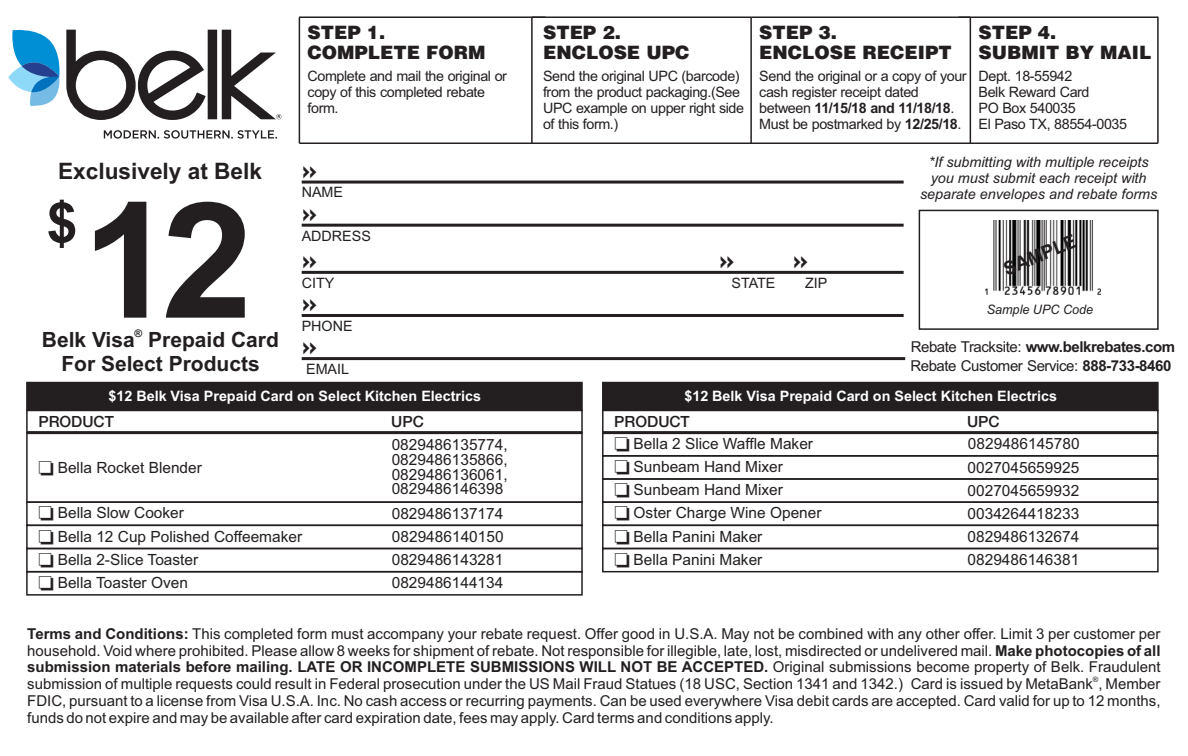
<style>
.page{position:relative;width:1188px;height:756px;background:#fff}
.page>*{position:absolute;margin:0;border:0;box-sizing:border-box;transform-origin:0 0}
.t1{font:700 161.1px "Helvetica";color:#231f20}
.t2{font:700 55.5px "Helvetica";color:#231f20}
.t3{font:24.6px "DIN Bold";color:#231f20}
.t4{font:700 22.5px "Helvetica";color:#231f20}
.t5{font:700 21px/23.4px "Helvetica";color:#231f20;text-align:center}
.t6{font:700 18.9px "Helvetica";color:#231f20}
.t7{font:900 18.3px "Helvetica LT Std";color:#231f20}
.t8{font:15.3px/14.7px "Helvetica";color:#231f20;text-align:justify}
.t9{font:500 15.3px "Helvetica Neue";color:#231f20}
.t10{font:15px/16.8px "Helvetica";color:#231f20;text-align:justify}
.t11{font:700 15px "Helvetica";letter-spacing:-.03em;color:#231f20}
.t12{font:15px "Helvetica";letter-spacing:-.03em;color:#231f20}
.t13{font:14.4px/15.9px "Helvetica";letter-spacing:-.03em;color:#231f20}
.t14{font:italic 14.4px/15.9px "Helvetica";color:#231f20;text-align:center}
.t15{font:700 14.4px "Helvetica";color:#fff}
.t16{font:14.4px "Helvetica";color:#231f20}
.t17{font:italic 12.9px "Helvetica";color:#231f20}
.t18{font:700 10.5px "Helvetica";color:#231f20}
.t19{font:7.5px "Helvetica";color:#231f20}
.s1{font-weight:700}
.s2{font-weight:400}
</style>
<div class="page">
<div style="left:919px;top:210px;width:240px;height:120px;border:2px solid #231f20"></div>
<hr style="left:299px;top:16px;width:246px;height:2px;background:#231f20">
<hr style="left:532px;top:16px;width:219px;height:2px;background:#231f20">
<hr style="left:751px;top:16px;width:219px;height:2px;background:#231f20">
<hr style="left:959px;top:16px;width:199px;height:2px;background:#231f20">
<hr style="left:299px;top:18px;width:1px;height:125px;background:#231f20">
<hr style="left:531px;top:18px;width:2px;height:125px;background:#231f20">
<hr style="left:750px;top:18px;width:2px;height:125px;background:#231f20">
<hr style="left:970px;top:18px;width:1px;height:125px;background:#231f20">
<hr style="left:1157px;top:17px;width:2px;height:126px;background:#231f20">
<hr style="left:302px;top:181px;width:602px;height:3px;background:#231f20">
<hr style="left:302px;top:224px;width:602px;height:3px;background:#231f20">
<hr style="left:302px;top:271px;width:602px;height:3px;background:#231f20">
<hr style="left:302px;top:314px;width:602px;height:3px;background:#231f20">
<hr style="left:302px;top:357px;width:603px;height:3px;background:#231f20">
<hr style="left:299px;top:143px;width:859px;height:1px;background:#231f20">
<svg style="left:104px;top:130px;width:173px;height:9px"></svg>
<svg style="left:8px;top:29px;width:52px;height:77px"></svg>
<svg style="left:66px;top:30px;width:215px;height:90px"></svg>
<img style="left:986px;top:220px;width:115px;height:74px">
<div style="left:26px;top:381px;width:557px;height:29px;background:#231f20"></div>
<div style="left:26px;top:410px;width:557px;height:23px;border:2px solid #231f20"></div>
<hr style="left:27px;top:431px;width:555px;height:3px;background:#231f20">
<div style="left:26px;top:432px;width:557px;height:71px;border:1px solid #231f20"></div>
<div style="left:26px;top:525px;width:557px;height:24px;border:1px solid #231f20"></div>
<div style="left:26px;top:548px;width:557px;height:24px;border:1px solid #231f20"></div>
<div style="left:26px;top:571px;width:557px;height:25px;border:1px solid #231f20"></div>
<div style="left:602px;top:381px;width:557px;height:29px;background:#231f20"></div>
<div style="left:602px;top:410px;width:557px;height:23px;border:2px solid #231f20"></div>
<hr style="left:603px;top:431px;width:555px;height:3px;background:#231f20">
<div style="left:602px;top:455px;width:557px;height:25px;border:1px solid #231f20"></div>
<div style="left:602px;top:478px;width:557px;height:25px;border:1px solid #231f20"></div>
<div style="left:602px;top:501px;width:557px;height:25px;border:1px solid #231f20"></div>
<div style="left:602px;top:525px;width:557px;height:24px;border:1px solid #231f20"></div>
<div style="left:602px;top:548px;width:557px;height:24px;border:1px solid #231f20"></div>
<p class="t7" style="left:308px;top:26px;width:79px">STEP 1.</p>
<p class="t7" style="left:543px;top:26px;width:79px">STEP 2.</p>
<p class="t7" style="left:759px;top:26px;width:79px">STEP 3.</p>
<p class="t7" style="left:979px;top:26px;width:79px">STEP 4.</p>
<p class="t7" style="left:308px;top:46px;width:180px">COMPLETE FORM</p>
<p class="t7" style="left:543px;top:46px;width:148px">ENCLOSE UPC</p>
<p class="t7" style="left:759px;top:46px;width:194px">ENCLOSE RECEIPT</p>
<p class="t7" style="left:979px;top:46px;width:174px">SUBMIT BY MAIL</p>
<h3 class="t4" style="left:58px;top:163px;width:205px">Exclusively at Belk</h3>
<h2 class="t2" style="left:46px;top:202px;width:33px">$</h2>
<h1 class="t1" style="left:82px;top:200px;width:172px">12</h1>
<p class="t18" style="left:135px;top:329px;width:9px">®</p>
<h3 class="t5" style="left:42px;top:330px;width:238px">Belk Visa Prepaid Card<br>For Select Products</h3>
<p class="t13" style="left:759px;top:69px;width:209px">Send the original or a copy of your cash register receipt dated between <span class="s1">11/15/18 and 11/18/18</span>.<br>Must be postmarked by <span class="s1">12/25/18</span>.</p>
<p class="t13" style="left:308px;top:69px;width:201px">Complete and mail the original or copy of this completed rebate form.</p>
<p class="t13" style="left:979px;top:69px;width:150px">Dept. 18-55942<br>Belk Reward Card<br>PO Box 540035<br>El Paso TX, 88554-0035</p>
<p class="t13" style="left:543px;top:69px;width:203px">Send the original UPC (barcode) from the product packaging.(See<br>UPC example on upper right side of this form.)</p>
<h3 class="t3" style="left:302px;top:154px;width:17px">»</h3>
<p class="t13" style="left:302px;top:186px;width:43px">NAME</p>
<h3 class="t3" style="left:302px;top:197px;width:17px">»</h3>
<p class="t16" style="left:302px;top:230px;width:71px">ADDRESS</p>
<h3 class="t3" style="left:302px;top:244px;width:17px">»</h3>
<h3 class="t3" style="left:719px;top:244px;width:91px">» »</h3>
<p class="t13" style="left:302px;top:276px;width:34px">CITY</p>
<p class="t13" style="left:731px;top:276px;width:46px">STATE</p>
<p class="t13" style="left:805px;top:276px;width:24px">ZIP</p>
<h3 class="t3" style="left:302px;top:287px;width:17px">»</h3>
<p class="t13" style="left:302px;top:319px;width:52px">PHONE</p>
<h3 class="t3" style="left:302px;top:330px;width:17px">»</h3>
<p class="t13" style="left:306px;top:362px;width:44px">EMAIL</p>
<p class="t14" style="left:920px;top:155px;width:239px">*If submitting with multiple receipts you must submit each receipt with separate envelopes and rebate forms</p>
<p class="t6" style="left:1001px;top:263px;width:79px;rotate:-23deg">SAMPLE</p>
<p class="t17" style="left:987px;top:305px;width:108px">Sample UPC Code</p>
<p class="t11" style="left:911px;top:342px;width:266px"><span class="s2">Rebate Tracksite:</span> www.belkrebates.com</p>
<p class="t12" style="left:910px;top:360px;width:262px">Rebate Customer Service: <span class="s1">888-733-8460</span></p>
<p class="t15" style="left:109px;top:390px;width:374px">$12 Belk Visa Prepaid Card on Select Kitchen Electrics</p>
<p class="t9" style="left:38px;top:412px;width:77px">PRODUCT</p>
<p class="t9" style="left:391px;top:412px;width:34px">UPC</p>
<p class="t8" style="left:38px;top:461px;width:165px">□ Bella Rocket Blender</p>
<p class="t8" style="left:392px;top:439px;width:117px">0829486135774, 0829486135866, 0829486136061, 0829486146398</p>
<p class="t8" style="left:38px;top:507px;width:147px">□ Bella Slow Cooker</p>
<p class="t8" style="left:392px;top:508px;width:113px">0829486137174</p>
<p class="t8" style="left:38px;top:530px;width:265px">□ Bella 12 Cup Polished Coffeemaker</p>
<p class="t8" style="left:392px;top:531px;width:113px">0829486140150</p>
<p class="t8" style="left:38px;top:553px;width:161px">□ Bella 2-Slice Toaster</p>
<p class="t8" style="left:392px;top:554px;width:113px">0829486143281</p>
<p class="t8" style="left:38px;top:577px;width:151px">□ Bella Toaster Oven</p>
<p class="t8" style="left:392px;top:577px;width:113px">0829486144134</p>
<p class="t15" style="left:684px;top:390px;width:374px">$12 Belk Visa Prepaid Card on Select Kitchen Electrics</p>
<p class="t9" style="left:614px;top:412px;width:77px">PRODUCT</p>
<p class="t9" style="left:967px;top:412px;width:34px">UPC</p>
<p class="t8" style="left:614px;top:438px;width:200px">□ Bella 2 Slice Waffle Maker</p>
<p class="t8" style="left:968px;top:438px;width:113px">0829486145780</p>
<p class="t8" style="left:614px;top:461px;width:170px">□ Sunbeam Hand Mixer</p>
<p class="t8" style="left:968px;top:461px;width:113px">0027045659925</p>
<p class="t8" style="left:614px;top:484px;width:170px">□ Sunbeam Hand Mixer</p>
<p class="t8" style="left:968px;top:484px;width:113px">0027045659932</p>
<p class="t8" style="left:614px;top:507px;width:209px">□ Oster Charge Wine Opener</p>
<p class="t8" style="left:968px;top:508px;width:113px">0034264418233</p>
<p class="t8" style="left:614px;top:530px;width:150px">□ Bella Panini Maker</p>
<p class="t8" style="left:968px;top:531px;width:113px">0829486132674</p>
<p class="t8" style="left:614px;top:553px;width:150px">□ Bella Panini Maker</p>
<p class="t8" style="left:968px;top:554px;width:113px">0829486146381</p>
<p class="t10" style="left:27px;top:627px;width:1135px"><span class="s1">Terms and Conditions:</span> This completed form must accompany your rebate request. Offer good in U.S.A. May not be combined with any other offer. Limit 3 per customer per household. Void where prohibited. Please allow 8 weeks for shipment of rebate. Not responsible for illegible, late, lost, misdirected or undelivered mail. <span class="s1">Make photocopies of all submission materials before mailing. LATE OR INCOMPLETE SUBMISSIONS WILL NOT BE ACCEPTED.</span> Original submissions become property of Belk. Fraudulent</p>
<p class="t19" style="left:1093px;top:676px;width:7px">®</p>
<p class="t10" style="left:27px;top:677px;width:1135px">submission of multiple requests could result in Federal prosecution under the US Mail Fraud Statues (18 USC, Section 1341 and 1342.) Card is issued by MetaBank , Member FDIC, pursuant to a license from Visa U.S.A. Inc. No cash access or recurring payments. Can be used everywhere Visa debit cards are accepted. Card valid for up to 12 months, funds do not expire and may be available after card expiration date, fees may apply. Card terms and conditions apply.</p>
</div>
